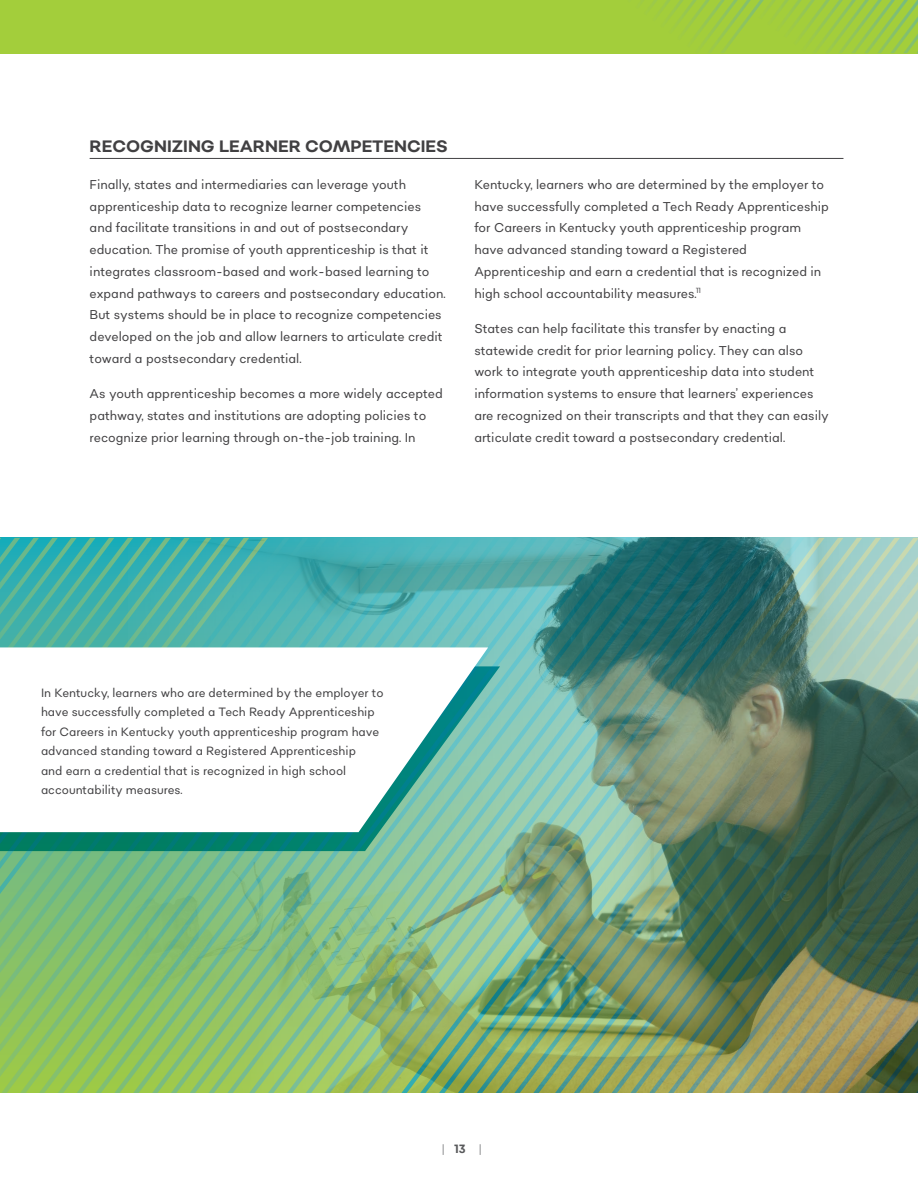
<style>
.page{position:relative;width:918px;height:1188px;background:#fff}
.page>*{position:absolute;margin:0;border:0;box-sizing:border-box;transform-origin:0 0}
.t1{font:700 16.5px "Sonny Gothic";color:#414042}
.t2{font:12.75px/21.8px "Sonny Gothic Condensed";color:#414042}
.t3{font:12px/19.5px "Sonny Gothic Condensed";color:#414042}
.t4{font:300 12px "Sonny Gothic Condensed";color:#58595b}
.s1{font-weight:700}
</style>
<div class="page">
<svg style="left:0;top:998px;width:129px;height:29px;background:#8ac263"></svg>
<svg style="left:0;top:973px;width:129px;height:25px;background:#85c069"></svg>
<svg style="left:0;top:948px;width:129px;height:25px;background:#81bf6f"></svg>
<svg style="left:0;top:923px;width:129px;height:25px;background:#7dbd74"></svg>
<svg style="left:0;top:894px;width:129px;height:29px;background:#78bc7a"></svg>
<svg style="left:0;top:538px;width:129px;height:356px;background:#4fb39b"></svg>
<hr style="left:90px;top:158px;width:753px;height:1px;background:#414042">
<div style="left:0;top:0;width:918px;height:53px;background:#a3ce3b"></div>
<svg style="left:643px;top:0;width:275px;height:53px"></svg>
<img style="left:129px;top:538px;width:789px;height:555px">
<svg style="left:0;top:666px;width:500px;height:185px;background:#349a86"></svg>
<svg style="left:0;top:647px;width:488px;height:185px"></svg>
<p class="t1" style="left:90px;top:135px;width:360px">RECOGNIZING LEARNER COMPETENCIES</p>
<p class="t2" style="left:90px;top:173px;width:358px">Finally, states and intermediaries can leverage youth apprenticeship data to recognize learner competencies and facilitate transitions in and out of postsecondary education. The promise of youth apprenticeship is that it integrates classroom-based and work-based learning to expand pathways to careers and postsecondary education.<br>But systems should be in place to recognize competencies developed on the job and allow learners to articulate credit toward a postsecondary credential.</p>
<p class="t2" style="left:90px;top:382px;width:355px">As youth apprenticeship becomes a more widely accepted pathway, states and institutions are adopting policies to recognize prior learning through on-the-job training. In</p>
<p class="t2" style="left:474px;top:173px;width:356px">Kentucky, learners who are determined by the employer to have successfully completed a Tech Ready Apprenticeship for Careers in Kentucky youth apprenticeship program have advanced standing toward a Registered Apprenticeship and earn a credential that is recognized in high school accountability measures.<sup>11</sup></p>
<p class="t2" style="left:474px;top:317px;width:356px">States can help facilitate this transfer by enacting a statewide credit for prior learning policy. They can also work to integrate youth apprenticeship data into student information systems to ensure that learners’ experiences are recognized on their transcripts and that they can easily articulate credit toward a postsecondary credential.</p>
<p class="t3" style="left:41px;top:683px;width:344px">In Kentucky, learners who are determined by the employer to have successfully completed a Tech Ready Apprenticeship for Careers in Kentucky youth apprenticeship program have advanced standing toward a Registered Apprenticeship<br>and earn a credential that is recognized in high school accountability measures.</p>
<p class="t4" style="left:441px;top:1141px;width:42px">| <span class="s1">13</span> |</p>
</div>
